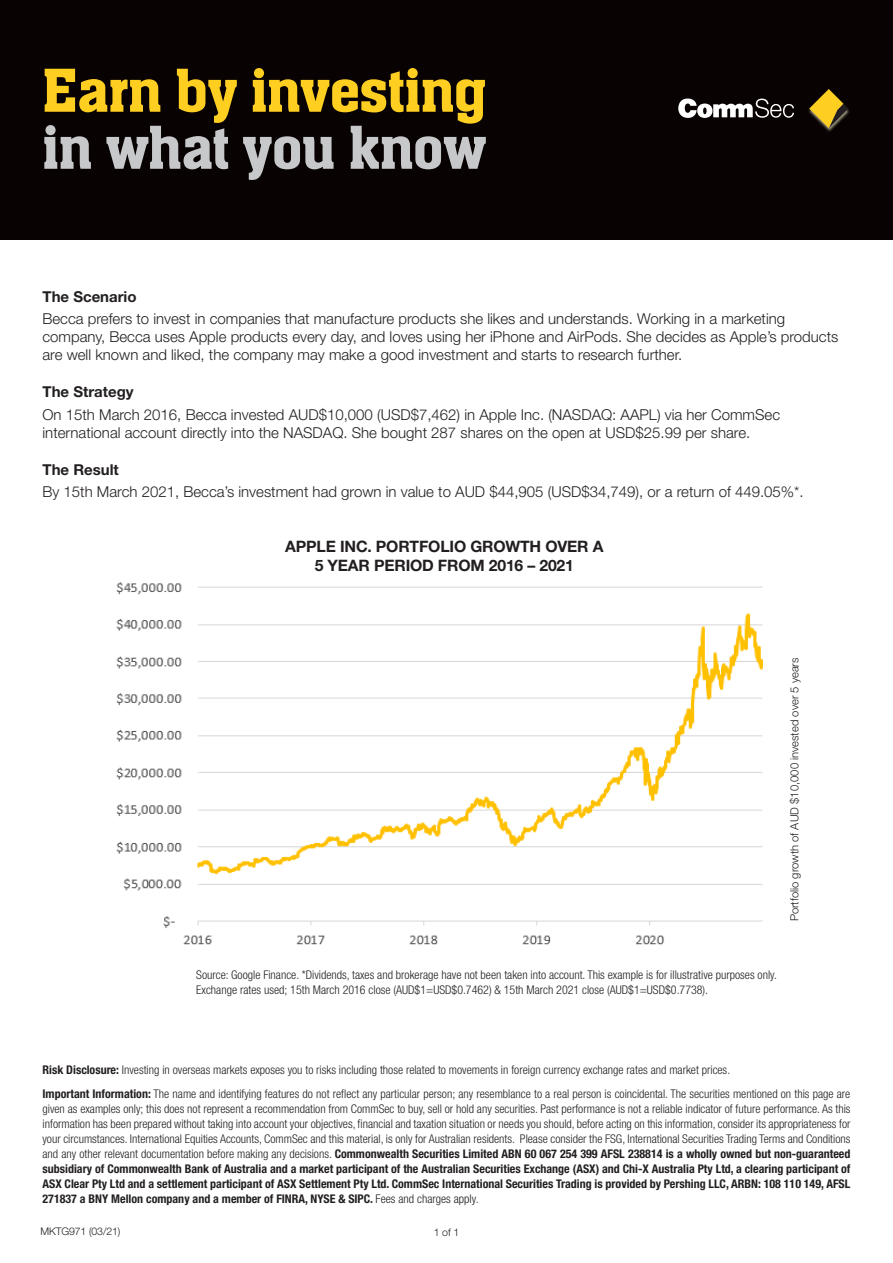
<style>
.page{position:relative;width:893px;height:1263px;background:#fff}
.page>*{position:absolute;margin:0;border:0;box-sizing:border-box;transform-origin:0 0}
.t1{font:500 64.5px "Aachen Com";color:#fece21}
.t2{font:500 64.5px "Aachen Com";color:#c7c8ca}
.t3{font:700 15.75px/18.8px "Helvetica Neue LT Pro";letter-spacing:-.01em;color:#231f20;text-align:center}
.t4{font:300 15px/18px "Helvetica Neue LT Pro";color:#231f20}
.t5{font:700 15px "Helvetica Neue LT Pro";color:#231f20}
.t6{font:300 condensed 12px/15px "Helvetica Neue LT Pro";color:#231f20}
.t7{font:300 11.25px "Helvetica Neue LT Pro";color:#231f20}
.t8{font:300 10.5px "Helvetica Neue LT Pro";letter-spacing:-.01em;color:#231f20}
.s1{font-weight:700}
</style>
<div class="page">
<div style="left:0;top:0;width:893px;height:240px;background:#080302"></div>
<img style="left:825px;top:109px;width:24px;height:23px">
<svg style="left:809px;top:89px;width:39px;height:39px"></svg>
<svg style="left:678px;top:99px;width:116px;height:19px"></svg>
<img style="left:116px;top:582px;width:647px;height:363px">
<h1 class="t1" style="left:43px;top:55px;width:445px">Earn by investing</h1>
<h1 class="t2" style="left:43px;top:113px;width:445px">in what you know</h1>
<p class="t5" style="left:43px;top:287px;width:96px">The Scenario</p>
<p class="t4" style="left:43px;top:310px;width:797px">Becca prefers to invest in companies that manufacture products she likes and understands. Working in a marketing company, Becca uses Apple products every day, and loves using her iPhone and AirPods. She decides as Apple’s products are well known and liked, the company may make a good investment and starts to research further.</p>
<p class="t5" style="left:43px;top:383px;width:93px">The Strategy</p>
<p class="t4" style="left:43px;top:405px;width:739px">On 15th March 2016, Becca invested AUD$10,000 (USD$7,462) in Apple Inc. (NASDAQ: AAPL) via her CommSec international account directly into the NASDAQ. She bought 287 shares on the open at USD$25.99 per share.</p>
<p class="t5" style="left:43px;top:460px;width:78px">The Result</p>
<p class="t4" style="left:43px;top:482px;width:763px">By 15th March 2021, Becca’s investment had grown in value to AUD $44,905 (USD$34,749), or a return of 449.05%*.</p>
<h2 class="t3" style="left:285px;top:537px;width:320px">APPLE INC. PORTFOLIO GROWTH OVER A<br>5 YEAR PERIOD FROM 2016 – 2021</h2>
<p class="t7" style="left:788px;top:921px;width:265px;rotate:-90deg">Portfolio growth of AUD $10,000 invested over 5 years</p>
<p class="t6" style="left:196px;top:967px;width:582px">Source: Google Finance. *Dividends, taxes and brokerage have not been taken into account. This example is for illustrative purposes only.<br>Exchange rates used; 15th March 2016 close (AUD$1=USD$0.7462) &amp; 15th March 2021 close (AUD$1=USD$0.7738).</p>
<p class="t6" style="left:43px;top:1058px;width:809px;line-height:23.5px"><span class="s1">Risk Disclosure:</span> Investing in overseas markets exposes you to risks including those related to movements in foreign currency exchange rates and market prices.<br><span class="s1">Important Information:</span> The name and identifying features do not reflect any particular person; any resemblance to a real person is coincidental. The securities mentioned on this page are</p>
<p class="t6" style="left:43px;top:1101px;width:809px;text-align:justify">given as examples only; this does not represent a recommendation from CommSec to buy, sell or hold any securities. Past performance is not a reliable indicator of future performance. As this information has been prepared without taking into account your objectives, financial and taxation situation or needs you should, before acting on this information, consider its appropriateness for your circumstances. International Equities Accounts, CommSec and this material, is only for Australian residents. Please consider the FSG, International Securities Trading Terms and Conditions and any other relevant documentation before making any decisions. <span class="s1">Commonwealth Securities Limited ABN 60 067 254 399 AFSL 238814 is a wholly owned but non-guaranteed subsidiary of Commonwealth Bank of Australia and a market participant of the Australian Securities Exchange (ASX) and Chi-X Australia Pty Ltd, a clearing participant of ASX Clear Pty Ltd and a settlement participant of ASX Settlement Pty Ltd. CommSec International Securities Trading is provided by Pershing LLC, ARBN: 108 110 149, AFSL 271837 a BNY Mellon company and a member of FINRA, NYSE &amp; SIPC.</span> Fees and charges apply.</p>
<p class="t8" style="left:40px;top:1225px;width:82px">MKTG971 (03/21)</p>
<p class="t8" style="left:434px;top:1226px;width:27px">1 of 1</p>
</div>
